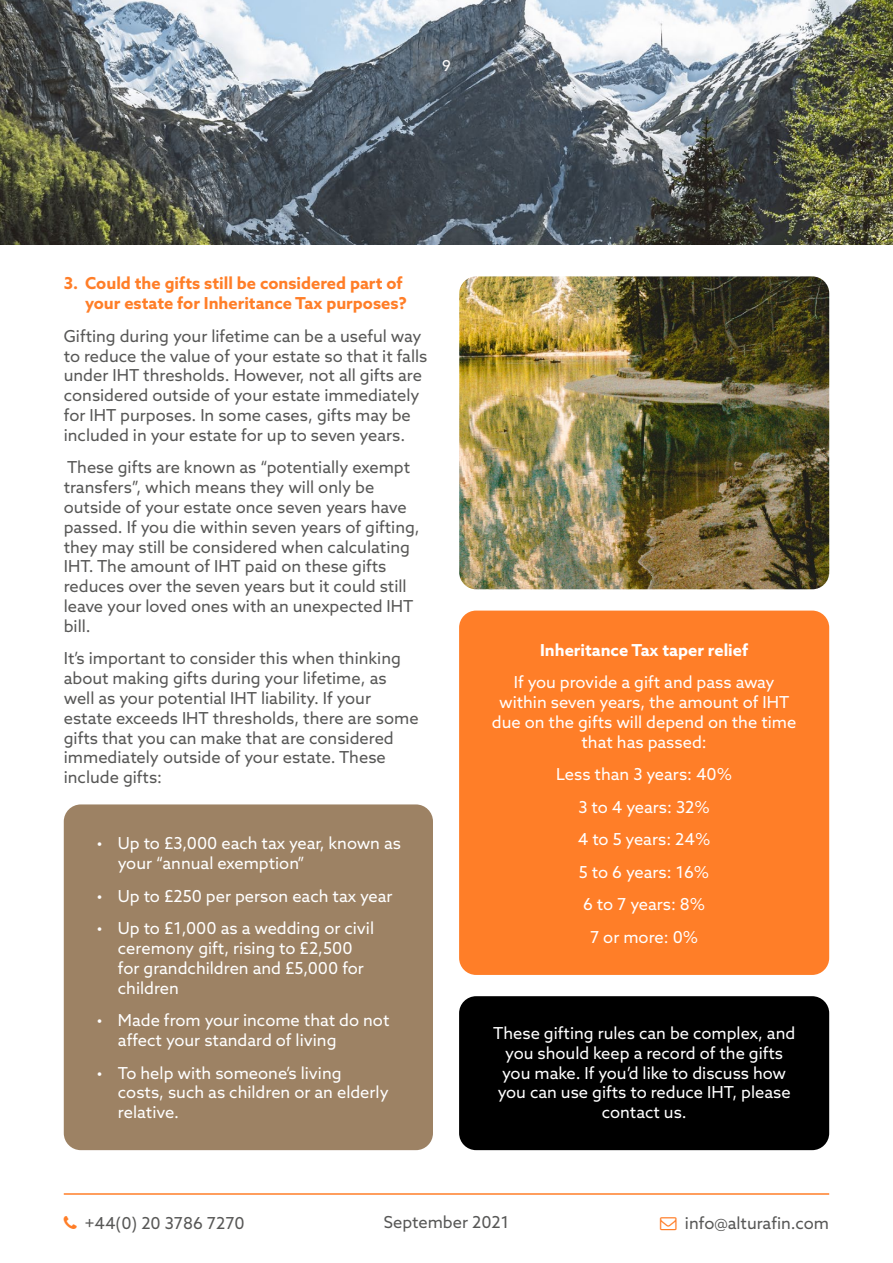
<style>
.page{position:relative;width:893px;height:1263px;background:#fff}
.page>*{position:absolute;margin:0;border:0;box-sizing:border-box;transform-origin:0 0}
.t1{font:16.5px/19.8px "Azo Sans";color:#575756}
.t2{font:16.5px/19.8px "Azo Sans";color:#fff}
.t3{font:700 16.5px/19.8px "Azo Sans";color:#ff7e28;text-align:right}
.t4{font:700 16.5px "Azo Sans";color:#fff}
.t5{font:15px "Azo Sans";color:#fff}
</style>
<div class="page">
<img style="left:0;top:0;width:893px;height:244px">
<hr style="left:64px;top:1193px;width:765px;height:2px;background:#ff7e28">
<div style="left:64px;top:804px;width:369px;height:346px;background:#9d8264;border-radius:17px"></div>
<div style="left:459px;top:611px;width:370px;height:364px;background:#ff7e28;border-radius:17px"></div>
<div style="left:459px;top:996px;width:370px;height:154px;background:#000;border-radius:17px"></div>
<img style="left:459px;top:276px;width:370px;height:313px">
<p class="t5" style="left:442px;top:56px;width:10px">9</p>
<p class="t3" style="left:64px;top:273px;width:345px">3. Could the gifts still be considered part of your estate for Inheritance Tax purposes?</p>
<p class="t1" style="left:64px;top:326px;width:365px">Gifting during your lifetime can be a useful way to reduce the value of your estate so that it falls under IHT thresholds. However, not all gifts are considered outside of your estate immediately for IHT purposes. In some cases, gifts may be included in your estate for up to seven years.</p>
<p class="t1" style="left:64px;top:457px;width:357px">These gifts are known as “potentially exempt transfers”, which means they will only be outside of your estate once seven years have passed. If you die within seven years of gifting, they may still be considered when calculating IHT. The amount of IHT paid on these gifts reduces over the seven years but it could still leave your loved ones with an unexpected IHT bill.</p>
<p class="t1" style="left:64px;top:648px;width:356px">It’s important to consider this when thinking about making gifts during your lifetime, as well as your potential IHT liability. If your estate exceeds IHT thresholds, there are some gifts that you can make that are considered immediately outside of your estate. These include gifts:</p>
<p class="t2" style="left:118px;top:833px;width:285px;text-indent:-21px">• Up to £3,000 each tax year, known as your “annual exemption”</p>
<p class="t2" style="left:97px;top:886px;width:297px">• Up to £250 per person each tax year</p>
<p class="t2" style="left:118px;top:918px;width:258px;text-indent:-21px">• Up to £1,000 as a wedding or civil ceremony gift, rising to £2,500 for grandchildren and £5,000 for children</p>
<p class="t2" style="left:118px;top:1010px;width:273px;text-indent:-21px">• Made from your income that do not affect your standard of living</p>
<p class="t2" style="left:118px;top:1063px;width:272px;text-indent:-21px">• To help with someone’s living costs, such as children or an elderly relative.</p>
<p class="t4" style="left:540px;top:639px;width:210px">Inheritance Tax taper relief</p>
<p class="t2" style="left:492px;top:672px;width:306px;text-align:center">If you provide a gift and pass away within seven years, the amount of IHT due on the gifts will depend on the time that has passed:</p>
<p class="t2" style="left:556px;top:758px;width:178px;line-height:32.5px;text-align:center">Less than 3 years: 40%<br>3 to 4 years: 32%<br>4 to 5 years: 24%<br>5 to 6 years: 16%<br>6 to 7 years: 8%<br>7 or more: 0%</p>
<p class="t2" style="left:493px;top:1023px;width:304px;text-align:center">These gifting rules can be complex, and you should keep a record of the gifts you make. If you’d like to discuss how you can use gifts to reduce IHT, please contact us.</p>
<p class="t1" style="left:85px;top:1213px;width:161px">+44(0) 20 3786 7270</p>
<p class="t1" style="left:384px;top:1212px;width:127px">September 2021</p>
<p class="t1" style="left:685px;top:1213px;width:146px">info@alturafin.com</p>
</div>
